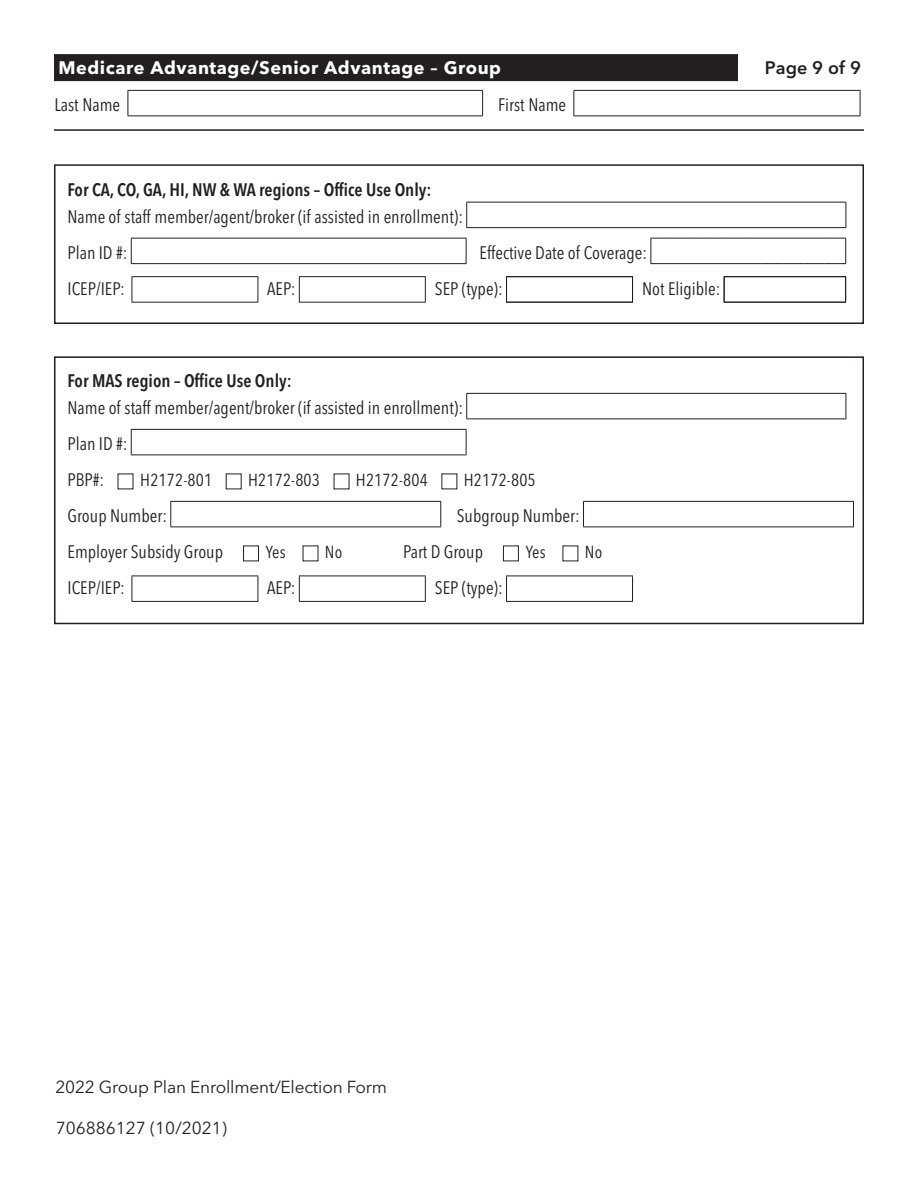
<style>
.page{position:relative;width:918px;height:1188px;background:#fff}
.page>*{position:absolute;margin:0;border:0;box-sizing:border-box;transform-origin:0 0}
.t1{font:condensed 18px "Avenir Next LT Pro";color:#231f20}
.t2{font:600 condensed 18px "Avenir Next LT Pro";color:#231f20}
.t3{font:700 18px "Avenir Next LT Pro";letter-spacing:.03em;color:#fff}
.t4{font:600 18px "Avenir Next LT Pro";color:#231f20}
.t5{font:17.25px "Avenir Next LT Pro";letter-spacing:-.01em;color:#231f20}
.t6{font:condensed 17.25px "Avenir Next LT Pro";letter-spacing:.01em;color:#231f20}
</style>
<div class="page">
<div style="left:54px;top:54px;width:684px;height:27px;background:#231f20"></div>
<div style="left:54px;top:164px;width:810px;height:160px;border:2px solid #231f20"></div>
<hr style="left:54px;top:129px;width:810px;height:2px;background:#231f20">
<hr style="left:573px;top:116px;width:287px;height:1px;background:#231f20">
<svg style="left:860px;top:91px;width:1px;height:25px"></svg>
<svg style="left:573px;top:91px;width:1px;height:25px"></svg>
<hr style="left:573px;top:90px;width:287px;height:1px;background:#231f20">
<hr style="left:128px;top:116px;width:355px;height:1px;background:#231f20">
<svg style="left:482px;top:91px;width:1px;height:25px"></svg>
<svg style="left:128px;top:91px;width:1px;height:25px"></svg>
<hr style="left:128px;top:90px;width:355px;height:1px;background:#231f20">
<hr style="left:506px;top:601px;width:127px;height:1px;background:#231f20">
<svg style="left:632px;top:577px;width:1px;height:24px"></svg>
<svg style="left:506px;top:577px;width:1px;height:24px"></svg>
<hr style="left:506px;top:576px;width:127px;height:1px;background:#231f20">
<hr style="left:299px;top:601px;width:127px;height:1px;background:#231f20">
<svg style="left:425px;top:577px;width:1px;height:24px"></svg>
<svg style="left:299px;top:577px;width:1px;height:24px"></svg>
<hr style="left:299px;top:576px;width:127px;height:1px;background:#231f20">
<hr style="left:132px;top:601px;width:126px;height:1px;background:#231f20">
<svg style="left:258px;top:576px;width:1px;height:25px"></svg>
<svg style="left:132px;top:577px;width:1px;height:24px"></svg>
<hr style="left:132px;top:576px;width:126px;height:1px;background:#231f20">
<hr style="left:583px;top:526px;width:271px;height:1px;background:#231f20">
<svg style="left:853px;top:502px;width:1px;height:24px"></svg>
<hr style="left:583px;top:501px;width:271px;height:1px;background:#231f20">
<hr style="left:131px;top:454px;width:335px;height:1px;background:#231f20">
<svg style="left:466px;top:430px;width:1px;height:24px"></svg>
<svg style="left:131px;top:430px;width:1px;height:24px"></svg>
<hr style="left:131px;top:429px;width:335px;height:1px;background:#231f20">
<hr style="left:466px;top:418px;width:380px;height:1px;background:#231f20">
<svg style="left:846px;top:394px;width:1px;height:24px"></svg>
<svg style="left:466px;top:394px;width:1px;height:24px"></svg>
<hr style="left:466px;top:393px;width:380px;height:1px;background:#231f20">
<hr style="left:299px;top:302px;width:127px;height:1px;background:#231f20">
<svg style="left:425px;top:277px;width:1px;height:25px"></svg>
<svg style="left:299px;top:277px;width:1px;height:25px"></svg>
<hr style="left:299px;top:276px;width:127px;height:1px;background:#231f20">
<hr style="left:132px;top:302px;width:126px;height:1px;background:#231f20">
<svg style="left:258px;top:277px;width:1px;height:25px"></svg>
<svg style="left:132px;top:277px;width:1px;height:25px"></svg>
<hr style="left:132px;top:276px;width:126px;height:1px;background:#231f20">
<svg style="left:650px;top:238px;width:196px;height:26px"></svg>
<hr style="left:131px;top:263px;width:335px;height:1px;background:#231f20">
<svg style="left:466px;top:238px;width:1px;height:25px"></svg>
<svg style="left:131px;top:239px;width:1px;height:24px"></svg>
<hr style="left:131px;top:238px;width:335px;height:1px;background:#231f20">
<hr style="left:466px;top:227px;width:380px;height:1px;background:#231f20">
<svg style="left:846px;top:202px;width:1px;height:25px"></svg>
<svg style="left:466px;top:203px;width:1px;height:24px"></svg>
<hr style="left:466px;top:202px;width:380px;height:1px;background:#231f20">
<div style="left:54px;top:356px;width:810px;height:268px;border:2px solid #231f20"></div>
<svg style="left:117px;top:473px;width:467px;height:89px"></svg>
<hr style="left:506px;top:276px;width:127px;height:1px;background:#231f20">
<svg style="left:506px;top:277px;width:1px;height:25px"></svg>
<svg style="left:632px;top:277px;width:1px;height:25px"></svg>
<hr style="left:506px;top:302px;width:127px;height:1px;background:#231f20">
<hr style="left:724px;top:276px;width:122px;height:1px;background:#231f20">
<svg style="left:724px;top:277px;width:1px;height:25px"></svg>
<svg style="left:845px;top:277px;width:1px;height:25px"></svg>
<hr style="left:724px;top:302px;width:122px;height:1px;background:#231f20">
<p class="t3" style="left:58px;top:56px;width:444px">Medicare Advantage/Senior Advantage – Group</p>
<p class="t4" style="left:765px;top:56px;width:98px">Page 9 of 9</p>
<p class="t1" style="left:54px;top:94px;width:67px">Last Name</p>
<p class="t1" style="left:498px;top:94px;width:70px">First Name</p>
<h4 class="t2" style="left:68px;top:179px;width:366px">For CA, CO, GA, HI, NW &amp; WA regions – Office Use Only:</h4>
<p class="t1" style="left:68px;top:206px;width:397px">Name of staff member/agent/broker (if assisted in enrollment):</p>
<p class="t1" style="left:68px;top:242px;width:62px">Plan ID #:</p>
<p class="t1" style="left:480px;top:242px;width:169px">Effective Date of Coverage:</p>
<p class="t1" style="left:68px;top:278px;width:59px">ICEP/IEP:</p>
<p class="t1" style="left:267px;top:278px;width:30px">AEP:</p>
<p class="t1" style="left:435px;top:278px;width:69px">SEP (type):</p>
<p class="t1" style="left:642px;top:278px;width:80px">Not Eligible:</p>
<h4 class="t2" style="left:68px;top:370px;width:226px">For MAS region – Office Use Only:</h4>
<p class="t1" style="left:68px;top:397px;width:397px">Name of staff member/agent/broker (if assisted in enrollment):</p>
<p class="t1" style="left:68px;top:433px;width:62px">Plan ID #:</p>
<p class="t1" style="left:68px;top:469px;width:38px">PBP#:</p>
<p class="t6" style="left:140px;top:470px;width:73px">H2172-801</p>
<p class="t6" style="left:248px;top:470px;width:73px">H2172-803</p>
<p class="t6" style="left:356px;top:470px;width:73px">H2172-804</p>
<p class="t6" style="left:464px;top:470px;width:73px">H2172-805</p>
<p class="t1" style="left:68px;top:505px;width:101px">Group Number:</p>
<p class="t1" style="left:457px;top:505px;width:124px">Subgroup Number:</p>
<p class="t1" style="left:68px;top:541px;width:157px">Employer Subsidy Group</p>
<p class="t6" style="left:266px;top:542px;width:21px">Yes</p>
<p class="t6" style="left:325px;top:542px;width:19px">No</p>
<p class="t1" style="left:403px;top:541px;width:81px">Part D Group</p>
<p class="t6" style="left:526px;top:542px;width:21px">Yes</p>
<p class="t6" style="left:585px;top:542px;width:19px">No</p>
<p class="t1" style="left:68px;top:577px;width:59px">ICEP/IEP:</p>
<p class="t1" style="left:267px;top:577px;width:30px">AEP:</p>
<p class="t1" style="left:435px;top:577px;width:69px">SEP (type):</p>
<p class="t5" style="left:56px;top:1077px;width:333px">2022 Group Plan Enrollment/Election Form</p>
<p class="t5" style="left:56px;top:1117px;width:173px">706886127 (10/2021)</p>
</div>
